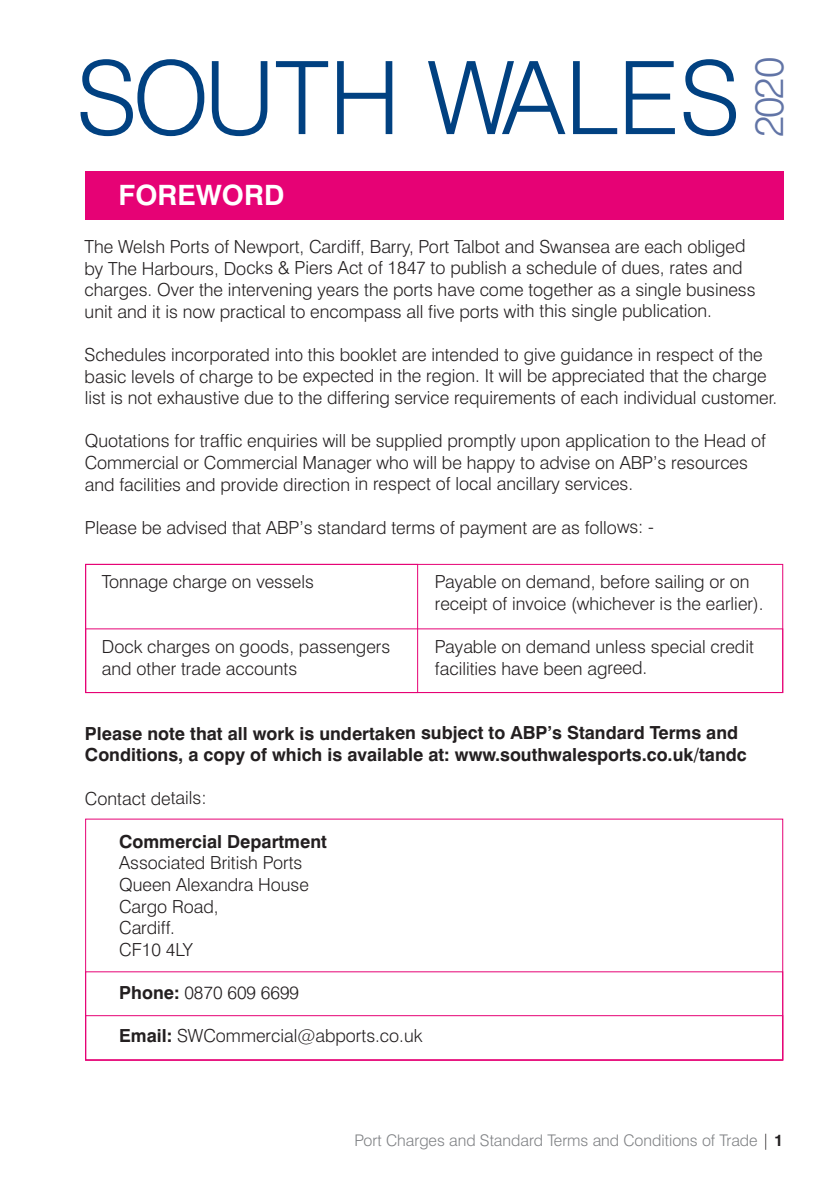
<style>
.page{position:relative;width:840px;height:1191px;background:#fff}
.page>*{position:absolute;margin:0;border:0;box-sizing:border-box;transform-origin:0 0}
.t1{font:300 101.4px "Swiss 721 BT";color:#014181}
.t2{font:300 40px "Swiss 721 BT";color:#6174a6}
.t3{font:700 28px "Swiss 721 BT";color:#fff}
.t4{font:300 18px/21.6px "Swiss 721 BT";color:#231f20}
.t5{font:700 18px/21.6px "Swiss 721 BT";color:#231f20}
.t6{font:300 16px "Swiss 721 BT";color:#808285}
.s1{font-weight:700}
.s2{color:#231f20}
.s3{font-weight:700;color:#231f20}
</style>
<div class="page">
<div style="left:85px;top:1015px;width:697px;height:45px;border:1px solid #e60275"></div>
<div style="left:85px;top:564px;width:333px;height:129px;border:1px solid #e60275"></div>
<div style="left:85px;top:628px;width:697px;height:65px;border:1px solid #e60275"></div>
<div style="left:85px;top:171px;width:697px;height:49px;background:#e60275"></div>
<h1 class="t1" style="left:76px;top:61px;width:665px">SOUTH WALES</h1>
<h2 class="t2" style="left:753px;top:137px;width:82px;rotate:-90deg">2020</h2>
<h3 class="t3" style="left:118px;top:185px;width:167px">FOREWORD</h3>
<p class="t4" style="left:84px;top:237px;width:672px">The Welsh Ports of Newport, Cardiff, Barry, Port Talbot and Swansea are each obliged by The Harbours, Docks &amp; Piers Act of 1847 to publish a schedule of dues, rates and charges. Over the intervening years the ports have come together as a single business unit and it is now practical to encompass all five ports with this single publication.</p>
<p class="t4" style="left:85px;top:345px;width:694px">Schedules incorporated into this booklet are intended to give guidance in respect of the basic levels of charge to be expected in the region. It will be appreciated that the charge list is not exhaustive due to the differing service requirements of each individual customer.</p>
<p class="t4" style="left:85px;top:432px;width:682px">Quotations for traffic enquiries will be supplied promptly upon application to the Head of<br>Commercial or Commercial Manager who will be happy to advise on ABP’s resources and facilities and provide direction in respect of local ancillary services.</p>
<p class="t4" style="left:85px;top:518px;width:570px">Please be advised that ABP’s standard terms of payment are as follows: -</p>
<p class="t4" style="left:102px;top:573px;width:213px">Tonnage charge on vessels</p>
<p class="t4" style="left:434px;top:572px;width:330px">Payable on demand, before sailing or on receipt of invoice (whichever is the earlier).</p>
<p class="t4" style="left:102px;top:638px;width:290px">Dock charges on goods, passengers</p>
<p class="t4" style="left:434px;top:637px;width:320px">Payable on demand unless special credit</p>
<p class="t4" style="left:102px;top:659px;width:197px">and other trade accounts</p>
<p class="t4" style="left:434px;top:659px;width:214px">facilities have been agreed.</p>
<p class="t5" style="left:85px;top:724px;width:663px">Please note that all work is undertaken subject to ABP’s Standard Terms and<br>Conditions, a copy of which is available at: www.southwalesports.co.uk/tandc</p>
<p class="t4" style="left:85px;top:789px;width:123px">Contact details:</p>
<p class="t5" style="left:119px;top:832px;width:209px">Commercial Department</p>
<p class="t4" style="left:119px;top:854px;width:191px">Associated British Ports<br>Queen Alexandra House<br>Cargo Road,<br>Cardiff.<br>CF10 4LY</p>
<p class="t4" style="left:119px;top:983px;width:181px"><span class="s1">Phone:</span> 0870 609 6699</p>
<p class="t4" style="left:119px;top:1026px;width:304px"><span class="s1">Email:</span> SWCommercial@abports.co.uk</p>
<p class="t6" style="left:354px;top:1134px;width:430px">Port Charges and Standard Terms and Conditions of Trade <span class="s2">|</span> <span class="s3">1</span></p>
</div>
